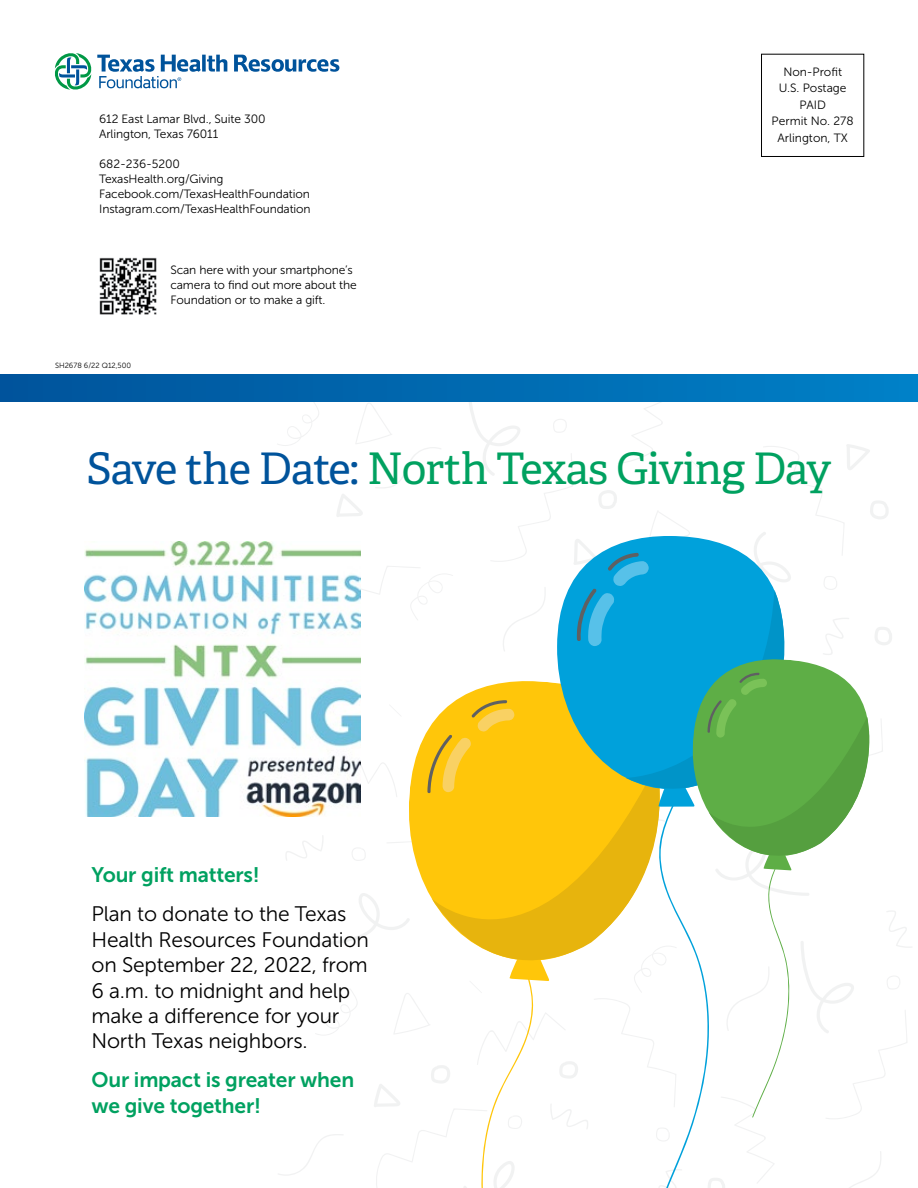
<style>
.page{position:relative;width:918px;height:1188px;background:#fff}
.page>*{position:absolute;margin:0;border:0;box-sizing:border-box;transform-origin:0 0}
.t1{font:43.5px "Adelle";letter-spacing:-.025em;color:#00a160}
.t2{font:21px/25.5px "Museo Sans 300";letter-spacing:-.01em;color:#000}
.t3{font:21px/25.5px "Museo Sans 700";letter-spacing:-.01em;color:#00a160}
.t4{font:12px/15px "Museo Sans 300";letter-spacing:-.01em;color:#000}
.t5{font:7.5px "Museo Sans 300";color:#000}
.s1{color:#00539b}
</style>
<div class="page">
<div style="left:0;top:374px;width:918px;height:27px;background:linear-gradient(to right,#00539a,#0080c7)"></div>
<img style="left:85px;top:542px;width:192px;height:274px">
<svg style="left:277px;top:377px;width:636px;height:811px"></svg>
<div style="left:761px;top:54px;width:103px;height:103px;border:1px solid #000"></div>
<img style="left:99px;top:257px;width:58px;height:58px">
<svg style="left:202px;top:55px;width:4px;height:17px"></svg>
<svg style="left:207px;top:55px;width:20px;height:17px"></svg>
<svg style="left:234px;top:55px;width:105px;height:17px"></svg>
<svg style="left:55px;top:53px;width:146px;height:37px"></svg>
<p class="t4" style="left:99px;top:112px;width:168px">612 East Lamar Blvd., Suite 300<br>Arlington, Texas 76011</p>
<p class="t4" style="left:99px;top:157px;width:213px">682-236-5200<br>TexasHealth.org/Giving<br>Facebook.com/TexasHealthFoundation<br>Instagram.com/TexasHealthFoundation</p>
<p class="t5" style="left:55px;top:361px;width:78px">SH2678 6/22 Q12,500</p>
<p class="t4" style="left:170px;top:263px;width:188px">Scan here with your smartphone’s camera to find out more about the<br>Foundation or to make a gift.</p>
<p class="t4" style="left:772px;top:64px;width:84px;line-height:16.5px;text-align:center">Non-Profit<br>U.S. Postage<br>PAID<br>Permit No. 278<br>Arlington, TX</p>
<h1 class="t1" style="left:87px;top:436px;width:746px"><span class="s1">Save the Date:</span> North Texas Giving Day</h1>
<h2 class="t3" style="left:92px;top:862px;width:170px">Your gift matters!</h2>
<h2 class="t2" style="left:92px;top:901px;width:279px">Plan to donate to the Texas<br>Health Resources Foundation on September 22, 2022, from<br>6 a.m. to midnight and help make a difference for your<br>North Texas neighbors.</h2>
<h2 class="t3" style="left:92px;top:1067px;width:264px">Our impact is greater when we give together!</h2>
</div>
